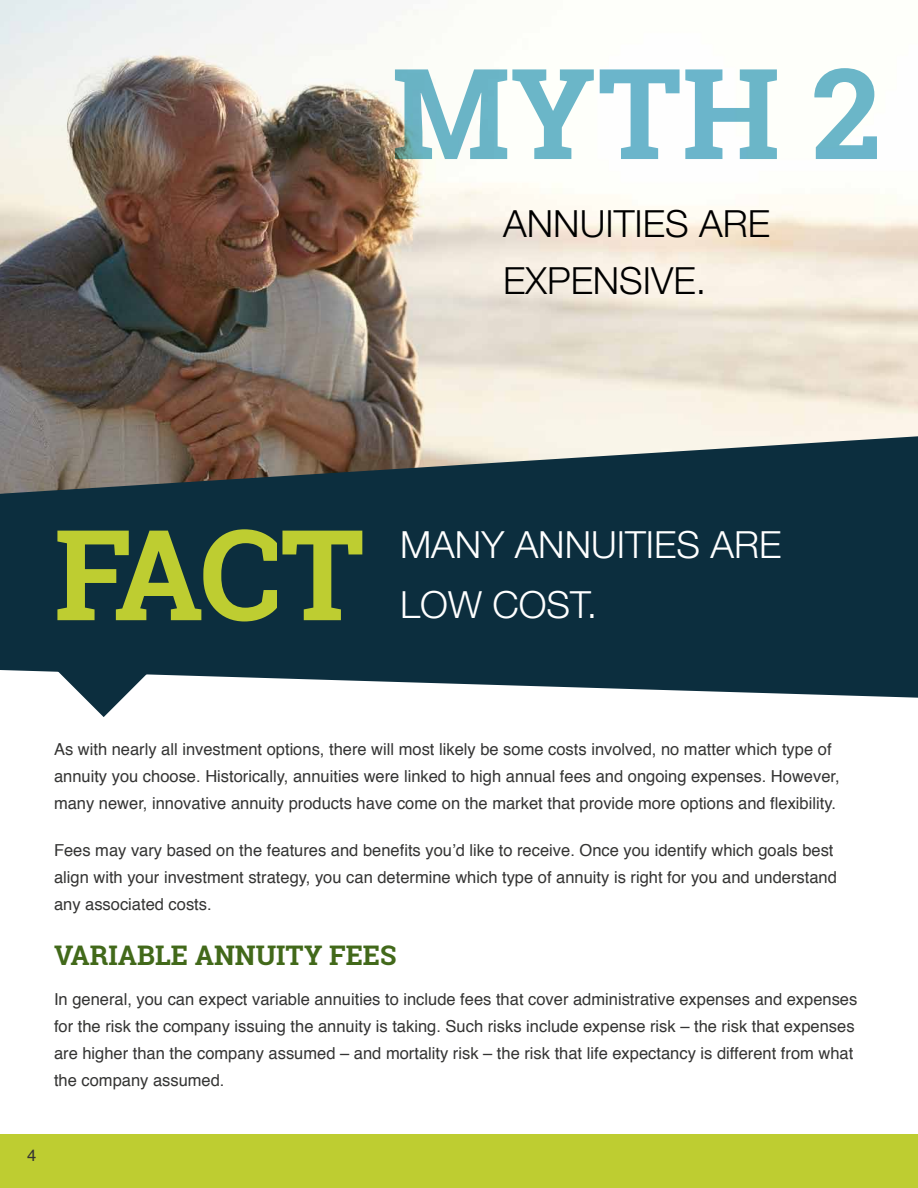
<style>
.page{position:relative;width:918px;height:1188px;background:#fff}
.page>*{position:absolute;margin:0;border:0;box-sizing:border-box;transform-origin:0 0}
.t1{font:700 126px "Roboto Slab";color:#6cb6cc}
.t2{font:700 126px "Roboto Slab";color:#becd31}
.t3{font:300 37.5px/60px "Helvetica Neue";color:#fff}
.t4{font:300 37.5px/57px "Helvetica Neue";color:#000}
.t5{font:700 27px "Roboto Slab";color:#42691a}
.t6{font:16.5px/27px "Helvetica";color:#343433}
</style>
<div class="page">
<img style="left:0;top:0;width:918px;height:436px">
<svg style="left:0;top:436px;width:918px;height:262px;background:#27424e"></svg>
<div style="left:0;top:1134px;width:918px;height:54px;background:#becd31"></div>
<svg style="left:50px;top:663px;width:108px;height:54px"></svg>
<h1 class="t1" style="left:392px;top:27px;width:491px">MYTH 2</h1>
<h2 class="t4" style="left:503px;top:194px;width:268px">ANNUITIES ARE<br>EXPENSIVE.</h2>
<h1 class="t2" style="left:54px;top:488px;width:312px">FACT</h1>
<h2 class="t3" style="left:400px;top:514px;width:383px">MANY ANNUITIES ARE<br>LOW COST.</h2>
<p class="t6" style="left:54px;top:736px;width:787px">As with nearly all investment options, there will most likely be some costs involved, no matter which type of annuity you choose. Historically, annuities were linked to high annual fees and ongoing expenses. However, many newer, innovative annuity products have come on the market that provide more options and flexibility.</p>
<p class="t6" style="left:54px;top:837px;width:784px">Fees may vary based on the features and benefits you’d like to receive. Once you identify which goals best align with your investment strategy, you can determine which type of annuity is right for you and understand any associated costs.</p>
<h3 class="t5" style="left:54px;top:937px;width:344px">VARIABLE ANNUITY FEES</h3>
<p class="t6" style="left:54px;top:987px;width:805px">In general, you can expect variable annuities to include fees that cover administrative expenses and expenses for the risk the company issuing the annuity is taking. Such risks include expense risk – the risk that expenses are higher than the company assumed – and mortality risk – the risk that life expectancy is different from what the company assumed.</p>
<p class="t6" style="left:27px;top:1142px;width:11px">4</p>
</div>
